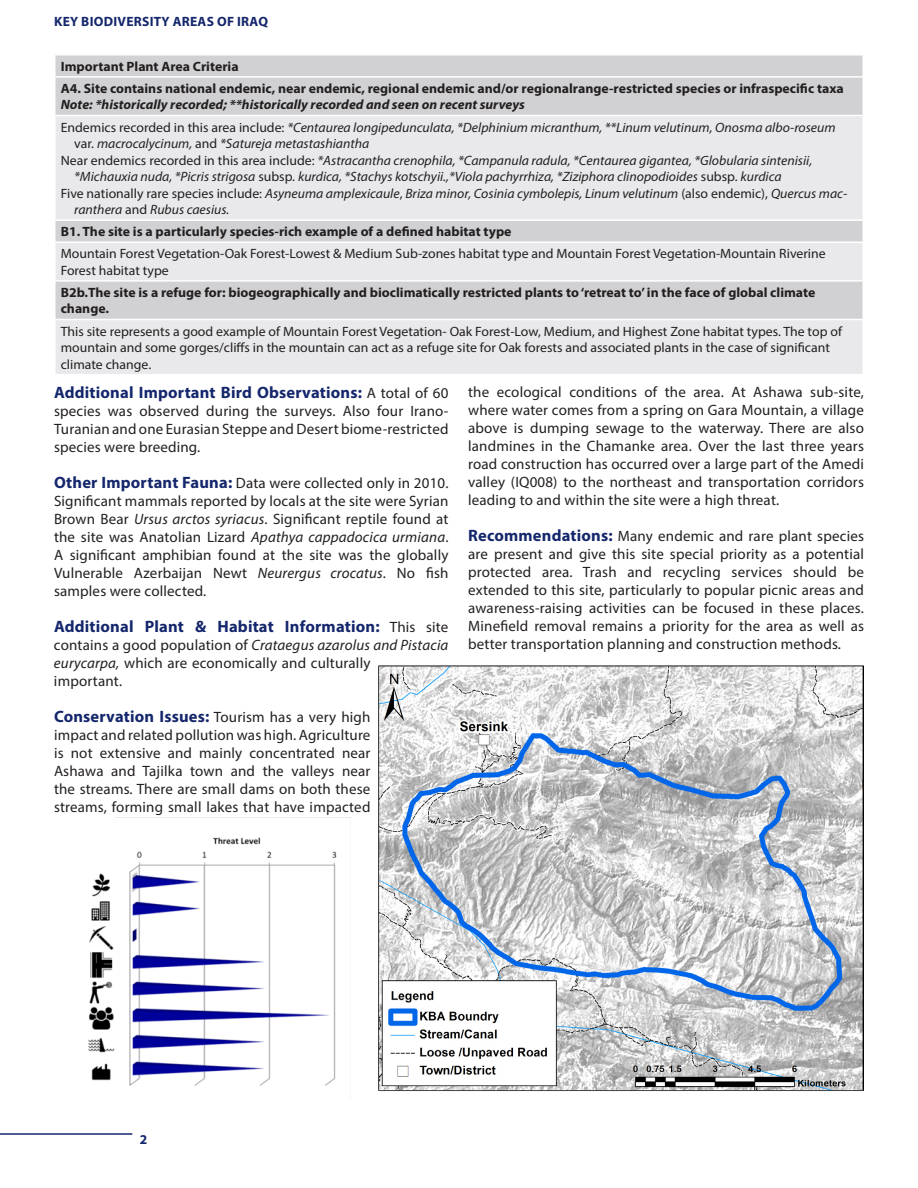
<style>
.page{position:relative;width:918px;height:1188px;background:#fff}
.page>*{position:absolute;margin:0;border:0;box-sizing:border-box;transform-origin:0 0}
.t1{font:700 16.5px "Myriad Pro";letter-spacing:.01em;color:#15276c}
.t2{font:15px/18px "Myriad Pro";letter-spacing:.01em;color:#231f20;text-align:justify}
.t3{font:italic 13.5px/22.2px "Myriad Pro";color:#231f20}
.t4{font:13.5px/16.5px "Myriad Pro";color:#231f20}
.t5{font:700 13.5px/22.2px "Myriad Pro";color:#231f20}
.t6{font:700 13.5px "Myriad Pro";letter-spacing:.02em;color:#15276c}
.s1{font-weight:700}
.s2{font-style:normal}
.s3{font-weight:400;font-size:15px;color:#231f20}
.s4{font-weight:700;font-size:16.5px;color:#15276c}
.s5{font-style:italic}
</style>
<div class="page">
<hr style="left:0;top:1133px;width:132px;height:2px;background:#15276c">
<img style="left:378px;top:665px;width:486px;height:426px">
<img style="left:88px;top:837px;width:249px;height:249px">
<div style="left:56px;top:56px;width:806px;height:59px;background:#d1d1d3"></div>
<svg style="left:56px;top:116px;width:806px;height:258px;background:#e3e3e5"></svg>
<hr style="left:54px;top:242px;width:810px;height:1px;background:#fff">
<hr style="left:54px;top:280px;width:810px;height:2px;background:#fff">
<hr style="left:54px;top:319px;width:810px;height:1px;background:#fff">
<hr style="left:54px;top:76px;width:810px;height:2px;background:#fff">
<hr style="left:54px;top:219px;width:810px;height:2px;background:#fff">
<p class="t6" style="left:54px;top:13px;width:215px">Key Biodiversity Areas of Iraq</p>
<p class="t5" style="left:61px;top:55px;width:785px">Important Plant Area Criteria<br>A4. Site contains national endemic, near endemic, regional endemic and/or regionalrange-restricted species or infraspecific taxa</p>
<p class="t3" style="left:61px;top:94px;width:776px"><span class="s1">Note: *historically recorded; **historically recorded and seen on recent surveys<br></span><span class="s2">Endemics recorded in this area include:</span> *Centaurea longipedunculata, *Delphinium micranthum, **Linum velutinum, Onosma albo-roseum</p>
<p class="t3" style="left:74px;top:132px;width:297px"><span class="s2">var.</span> macrocalycinum, <span class="s2">and</span> *Satureja metastashiantha</p>
<p class="t3" style="left:61px;top:149px;width:753px"><span class="s2">Near endemics recorded in this area include:</span> *Astracantha crenophila, *Campanula radula, *Centaurea gigantea, *Globularia sintenisii,</p>
<p class="t3" style="left:74px;top:165px;width:709px">*Michauxia nuda, *Picris strigosa <span class="s2">subsp.</span> kurdica, *Stachys kotschyii.,*Viola pachyrrhiza, *Ziziphora clinopodioides <span class="s2">subsp.</span> kurdica</p>
<p class="t3" style="left:61px;top:182px;width:788px"><span class="s2">Five nationally rare species include:</span> Asyneuma amplexicaule<span class="s2">,</span> Briza minor, Cosinia cymbolepis, Linum velutinum <span class="s2">(also endemic),</span> Quercus mac-</p>
<p class="t3" style="left:74px;top:198px;width:157px">ranthera <span class="s2">and</span> Rubus caesius.</p>
<p class="t5" style="left:61px;top:220px;width:452px">B1. The site is a particularly species-rich example of a defined habitat type</p>
<p class="t4" style="left:61px;top:245px;width:767px">Mountain Forest Vegetation-Oak Forest-Lowest &amp; Medium Sub-zones habitat type and Mountain Forest Vegetation-Mountain Riverine<br>Forest habitat type</p>
<p class="t5" style="left:61px;top:284px;width:756px;line-height:16.5px">B2b.The site is a refuge for: biogeographically and bioclimatically restricted plants to ‘retreat to’ in the face of global climate change.</p>
<p class="t4" style="left:61px;top:323px;width:783px">This site represents a good example of Mountain Forest Vegetation- Oak Forest-Low, Medium, and Highest Zone habitat types. The top of mountain and some gorges/cliffs in the mountain can act as a refuge site for Oak forests and associated plants in the case of significant climate change.</p>
<p class="t1" style="left:54px;top:382px;width:396px">Additional Important Bird Observations: <span class="s3">A total of 60</span></p>
<p class="t2" style="left:54px;top:402px;width:396px">species was observed during the surveys. Also four Irano-Turanian and one Eurasian Steppe and Desert biome-restricted species were breeding.</p>
<p class="t2" style="left:54px;top:474px;width:396px"><span class="s4">Other Important Fauna:</span> Data were collected only in 2010.<br>Significant mammals reported by locals at the site were Syrian Brown Bear <span class="s5">Ursus arctos syriacus</span>. Significant reptile found at the site was Anatolian Lizard <span class="s5">Apathya cappadocica urmiana</span>.<br>A significant amphibian found at the site was the globally Vulnerable Azerbaijan Newt <span class="s5">Neurergus crocatus</span>. No fish samples were collected.</p>
<p class="t1" style="left:54px;top:616px;width:396px">Additional Plant &amp; Habitat Information: <span class="s3">This site</span></p>
<p class="t2" style="left:54px;top:636px;width:396px;text-align:left">contains a good population of <span class="s5">Crataegus azarolus and Pistacia eurycarpa,</span> which are economically and culturally<br>important.</p>
<p class="t1" style="left:54px;top:706px;width:318px">Conservation Issues: <span class="s3">Tourism has a very high</span></p>
<p class="t2" style="left:54px;top:726px;width:318px">impact and related pollution was high. Agriculture is not extensive and mainly concentrated near Ashawa and Tajilka town and the valleys near the streams. There are small dams on both these streams, forming small lakes that have impacted</p>
<p class="t2" style="left:468px;top:383px;width:397px">the ecological conditions of the area. At Ashawa sub-site, where water comes from a spring on Gara Mountain, a village above is dumping sewage to the waterway. There are also landmines in the Chamanke area. Over the last three years road construction has occurred over a large part of the Amedi valley (IQ008) to the northeast and transportation corridors leading to and within the site were a high threat.</p>
<p class="t2" style="left:468px;top:527px;width:397px"><span class="s4">Recommendations:</span> Many endemic and rare plant species are present and give this site special priority as a potential protected area. Trash and recycling services should be extended to this site, particularly to popular picnic areas and awareness-raising activities can be focused in these places.<br>Minefield removal remains a priority for the area as well as better transportation planning and construction methods.</p>
<p class="t6" style="left:140px;top:1131px;width:9px">2</p>
</div>
